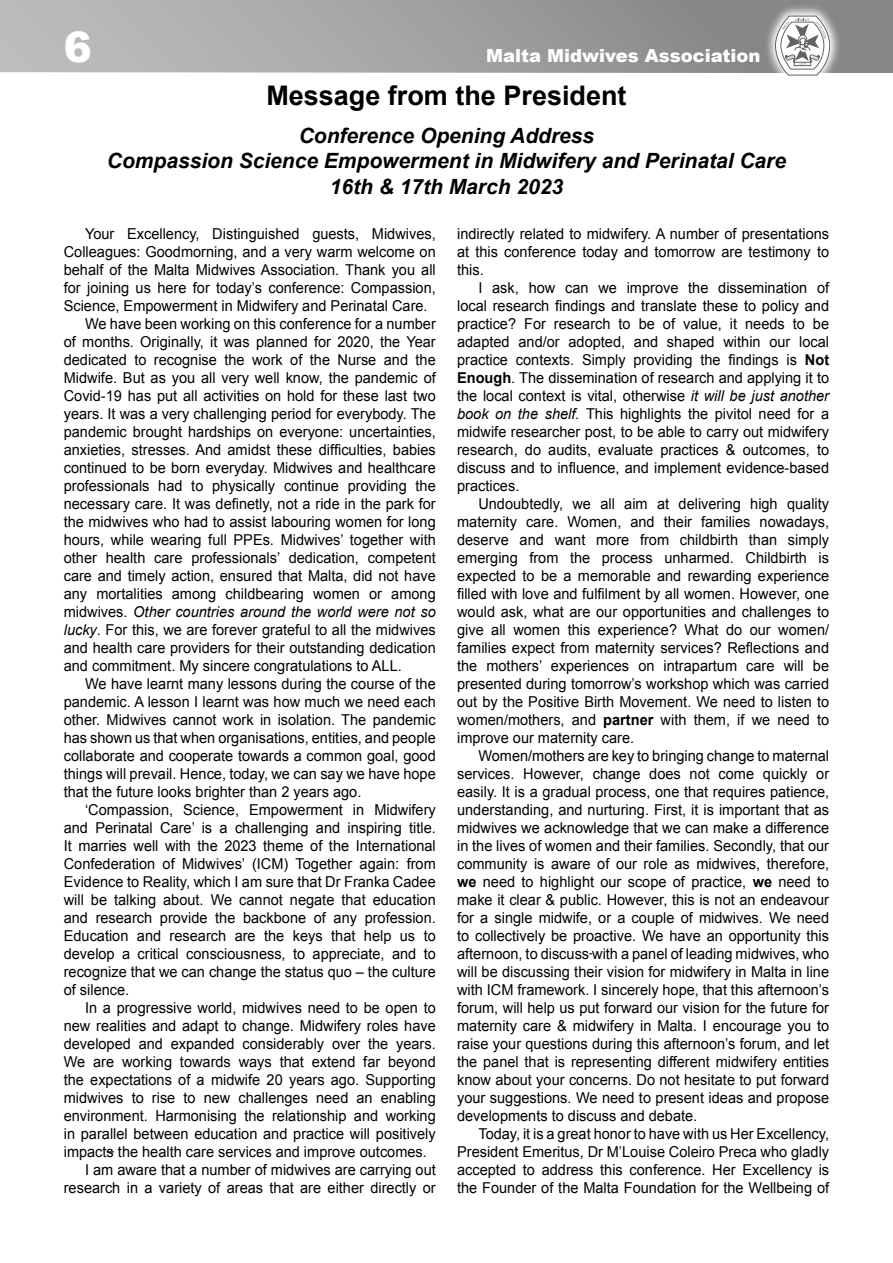
<style>
.page{position:relative;width:893px;height:1263px;background:#fff}
.page>*{position:absolute;margin:0;border:0;box-sizing:border-box;transform-origin:0 0}
.t1{font:900 42px "Arial";color:#fff}
.t2{font:700 27px "Arial";color:#000}
.t3{font:italic 700 21px/25.2px "Arial";color:#000;text-align:center}
.t4{font:900 18px "Arial";color:#fff}
.t5{font:15px/18px "Arial";color:#000;text-align:justify}
.t6{font:italic 15px "Arial";color:#000}
.s1{font-style:normal}
.s2{font-style:italic}
.s3{font-weight:700}
</style>
<div class="page">
<div style="left:0;top:0;width:892px;height:72px;background:linear-gradient(to right,#bfbfbf,#808080)"></div>
<svg style="left:764px;top:4px;width:77px;height:72px;background:#9f9f9f"></svg>
<svg style="left:775px;top:16px;width:55px;height:59px"></svg>
<h1 class="t1" style="left:64px;top:16px;width:30px">6</h1>
<p class="t4" style="left:486px;top:42px;width:276px">Malta Midwives Association</p>
<h2 class="t2" style="left:266px;top:77px;width:362px">Message from the President</h2>
<h3 class="t3" style="left:107px;top:124px;width:681px">Conference Opening Address<br>Compassion Science Empowerment in Midwifery and Perinatal Care<br>16th &amp; 17th March 2023</h3>
<p class="t5" style="left:85px;top:225px;width:352px">Your Excellency, Distinguished guests, Midwives,</p>
<p class="t5" style="left:64px;top:243px;width:374px">Colleagues: Goodmorning, and a very warm welcome on</p>
<p class="t5" style="left:64px;top:261px;width:373px">behalf of the Malta Midwives Association. Thank you all</p>
<p class="t5" style="left:64px;top:279px;width:373px">for joining us here for today’s conference: Compassion,</p>
<p class="t5" style="left:64px;top:297px;width:365px">Science, Empowerment in Midwifery and Perinatal Care.</p>
<p class="t5" style="left:85px;top:315px;width:352px">We have been working on this conference for a number</p>
<p class="t5" style="left:64px;top:333px;width:373px">of months. Originally, it was planned for 2020, the Year</p>
<p class="t5" style="left:64px;top:351px;width:373px">dedicated to recognise the work of the Nurse and the</p>
<p class="t5" style="left:64px;top:369px;width:373px">Midwife. But as you all very well know, the pandemic of</p>
<p class="t5" style="left:64px;top:387px;width:373px">Covid-19 has put all activities on hold for these last two</p>
<p class="t5" style="left:64px;top:405px;width:373px">years. It was a very challenging period for everybody. The</p>
<p class="t5" style="left:64px;top:423px;width:373px">pandemic brought hardships on everyone: uncertainties,</p>
<p class="t5" style="left:64px;top:441px;width:374px">anxieties, stresses. And amidst these difficulties, babies</p>
<p class="t5" style="left:64px;top:459px;width:374px">continued to be born everyday. Midwives and healthcare</p>
<p class="t5" style="left:64px;top:477px;width:373px">professionals had to physically continue providing the</p>
<p class="t5" style="left:64px;top:495px;width:374px">necessary care. It was definetly, not a ride in the park for</p>
<p class="t5" style="left:64px;top:513px;width:373px">the midwives who had to assist labouring women for long</p>
<p class="t5" style="left:64px;top:531px;width:373px">hours, while wearing full PPEs. Midwives’ together with</p>
<p class="t5" style="left:64px;top:549px;width:374px">other health care professionals’ dedication, competent</p>
<p class="t5" style="left:64px;top:567px;width:373px">care and timely action, ensured that Malta, did not have</p>
<p class="t5" style="left:64px;top:585px;width:373px">any mortalities among childbearing women or among</p>
<p class="t6" style="left:64px;top:602px;width:374px"><span class="s1">midwives.</span> Other countries around the world were not so</p>
<p class="t5" style="left:64px;top:621px;width:373px"><span class="s2">lucky</span>. For this, we are forever grateful to all the midwives</p>
<p class="t5" style="left:64px;top:639px;width:373px">and health care providers for their outstanding dedication</p>
<p class="t5" style="left:64px;top:657px;width:340px">and commitment. My sincere congratulations to ALL.</p>
<p class="t5" style="left:85px;top:675px;width:352px">We have learnt many lessons during the course of the</p>
<p class="t5" style="left:64px;top:693px;width:374px">pandemic. A lesson I learnt was how much we need each</p>
<p class="t5" style="left:64px;top:711px;width:374px">other. Midwives cannot work in isolation. The pandemic</p>
<p class="t5" style="left:64px;top:729px;width:373px">has shown us that when organisations, entities, and people</p>
<p class="t5" style="left:64px;top:747px;width:373px">collaborate and cooperate towards a common goal, good</p>
<p class="t5" style="left:64px;top:765px;width:373px">things will prevail. Hence, today, we can say we have hope</p>
<p class="t5" style="left:64px;top:783px;width:299px">that the future looks brighter than 2 years ago.</p>
<p class="t5" style="left:85px;top:801px;width:352px">‘Compassion, Science, Empowerment in Midwifery</p>
<p class="t5" style="left:64px;top:819px;width:374px">and Perinatal Care’ is a challenging and inspiring title.</p>
<p class="t5" style="left:64px;top:837px;width:374px">It marries well with the 2023 theme of the International</p>
<p class="t5" style="left:64px;top:855px;width:374px">Confederation of Midwives’ (ICM) Together again: from</p>
<p class="t5" style="left:64px;top:873px;width:373px">Evidence to Reality, which I am sure that Dr Franka Cadee</p>
<p class="t5" style="left:64px;top:891px;width:373px">will be talking about. We cannot negate that education</p>
<p class="t5" style="left:64px;top:909px;width:374px">and research provide the backbone of any profession.</p>
<p class="t5" style="left:64px;top:927px;width:373px">Education and research are the keys that help us to</p>
<p class="t5" style="left:64px;top:945px;width:373px">develop a critical consciousness, to appreciate, and to</p>
<p class="t5" style="left:64px;top:963px;width:373px">recognize that we can change the status quo – the culture</p>
<p class="t5" style="left:64px;top:981px;width:67px">of silence.</p>
<p class="t5" style="left:85px;top:999px;width:352px">In a progressive world, midwives need to be open to</p>
<p class="t5" style="left:64px;top:1017px;width:373px">new realities and adapt to change. Midwifery roles have</p>
<p class="t5" style="left:64px;top:1035px;width:373px">developed and expanded considerably over the years.</p>
<p class="t5" style="left:64px;top:1053px;width:374px">We are working towards ways that extend far beyond</p>
<p class="t5" style="left:64px;top:1071px;width:374px">the expectations of a midwife 20 years ago. Supporting</p>
<p class="t5" style="left:64px;top:1089px;width:374px">midwives to rise to new challenges need an enabling</p>
<p class="t5" style="left:64px;top:1107px;width:373px">environment. Harmonising the relationship and working</p>
<p class="t5" style="left:64px;top:1125px;width:373px">in parallel between education and practice will positively</p>
<p class="t5" style="left:64px;top:1143px;width:365px">impacts the health care services and improve outcomes.</p>
<p class="t5" style="left:85px;top:1161px;width:352px">I am aware that a number of midwives are carrying out</p>
<p class="t5" style="left:64px;top:1179px;width:373px">research in a variety of areas that are either directly or</p>
<p class="t5" style="left:457px;top:225px;width:374px">indirectly related to midwifery. A number of presentations at this conference today and tomorrow are testimony to this.</p>
<p class="t5" style="left:457px;top:279px;width:374px;text-indent:21px">I ask, how can we improve the dissemination of local research findings and translate these to policy and practice? For research to be of value, it needs to be adapted and/or adopted, and shaped within our local practice contexts. Simply providing the findings is <span class="s3">Not Enough</span>. The dissemination of research and applying it to the local context is vital, otherwise <span class="s2">it will be just another book on the shelf.</span> This highlights the pivitol need for a midwife researcher post, to be able to carry out midwifery research, do audits, evaluate practices &amp; outcomes, to discuss and to influence, and implement evidence-based practices.</p>
<p class="t5" style="left:457px;top:495px;width:374px;text-indent:21px">Undoubtedly, we all aim at delivering high quality maternity care. Women, and their families nowadays, deserve and want more from childbirth than simply emerging from the process unharmed. Childbirth is expected to be a memorable and rewarding experience filled with love and fulfilment by all women. However, one would ask, what are our opportunities and challenges to give all women this experience? What do our women/ families expect from maternity services? Reflections and the mothers’ experiences on intrapartum care will be presented during tomorrow’s workshop which was carried out by the Positive Birth Movement. We need to listen to women/mothers, and <span class="s3">partner</span> with them, if we need to improve our maternity care.</p>
<p class="t5" style="left:457px;top:747px;width:374px;text-indent:21px">Women/mothers are key to bringing change to maternal services. However, change does not come quickly or easily. It is a gradual process, one that requires patience, understanding, and nurturing. First, it is important that as midwives we acknowledge that we can make a difference in the lives of women and their families. Secondly, that our community is aware of our role as midwives, therefore, <span class="s3">we</span> need to highlight our scope of practice, <span class="s3">we</span> need to make it clear &amp; public. However, this is not an endeavour for a single midwife, or a couple of midwives. We need to collectively be proactive. We have an opportunity this afternoon, to discuss with a panel of leading midwives, who will be discussing their vision for midwifery in Malta in line with ICM framework. I sincerely hope, that this afternoon’s forum, will help us put forward our vision for the future for maternity care &amp; midwifery in Malta. I encourage you to raise your questions during this afternoon’s forum, and let the panel that is representing different midwifery entities know about your concerns. Do not hesitate to put forward your suggestions. We need to present ideas and propose developments to discuss and debate.</p>
<p class="t5" style="left:457px;top:1125px;width:374px;text-indent:21px">Today, it is a great honor to have with us Her Excellency, President Emeritus, Dr M’Louise Coleiro Preca who gladly accepted to address this conference. Her Excellency is the Founder of the Malta Foundation for the Wellbeing of</p>
</div>
